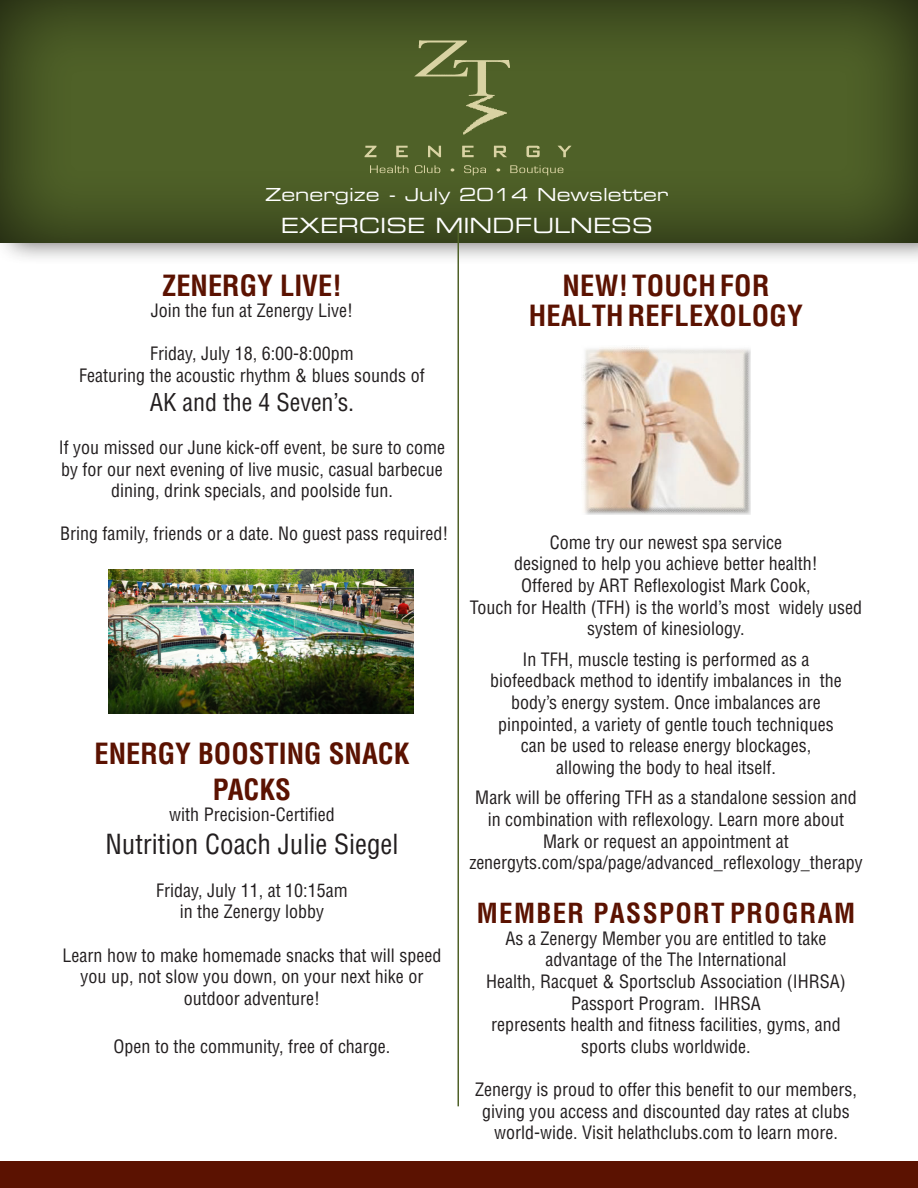
<style>
.page{position:relative;width:918px;height:1188px;background:#fff}
.page>*{position:absolute;margin:0;border:0;box-sizing:border-box;transform-origin:0 0}
.t1{font:700 condensed 28.5px/36px "Helvetica";color:#5b1201;text-align:center}
.t2{font:condensed 27px "Helvetica";color:#231f20}
.t3{font:700 condensed 27px "Helvetica";color:#5b1201}
.t4{font:condensed 24px "Helvetica";color:#231f20}
.t5{font:21px "Eurostile Extended Two";color:#fff}
.t6{font:condensed 18px/21.6px "Helvetica";color:#231f20;text-align:center}
.t7{font:18px "Eurostile Extended Two";color:#fff}
</style>
<div class="page">
<div style="left:0;top:0;width:918px;height:264px;background:#231f20;opacity:.75"></div>
<div style="left:0;top:0;width:918px;height:243px;background:#231f20;opacity:.75"></div>
<svg style="left:370px;top:165px;width:193px;height:10px"></svg>
<img style="left:364px;top:143px;width:208px;height:17px">
<img style="left:415px;top:40px;width:95px;height:96px">
<div style="left:0;top:1161px;width:918px;height:27px;background:#5b1201"></div>
<hr style="left:458px;top:224px;width:1px;height:882px;background:#4f6128">
<img style="left:108px;top:570px;width:306px;height:144px">
<img style="left:582px;top:347px;width:168px;height:167px">
<p class="t7" style="left:265px;top:182px;width:405px">Zenergize - July 2014 Newsletter</p>
<p class="t5" style="left:281px;top:211px;width:374px">EXERCISE MINDFULNESS</p>
<p class="t1" style="left:162px;top:267px;width:181px">ZENERGY LIVE!</p>
<p class="t6" style="left:151px;top:300px;width:204px">Join the fun at Zenergy Live!</p>
<p class="t6" style="left:150px;top:343px;width:205px">Friday, July 18, 6:00-8:00pm</p>
<p class="t6" style="left:79px;top:365px;width:347px">Featuring the acoustic rhythm &amp; blues sounds of</p>
<p class="t4" style="left:150px;top:387px;width:206px">AK and the 4 Seven’s.</p>
<p class="t6" style="left:59px;top:437px;width:388px">If you missed our June kick-off event, be sure to come by for our next evening of live music, casual barbecue dining, drink specials, and poolside fun.</p>
<p class="t6" style="left:60px;top:523px;width:390px">Bring family, friends or a date. No guest pass required!</p>
<p class="t1" style="left:94px;top:735px;width:317px">ENERGY BOOSTING SNACK<br>PACKS</p>
<p class="t6" style="left:169px;top:804px;width:167px">with Precision-Certified</p>
<p class="t2" style="left:105px;top:827px;width:295px">Nutrition Coach Julie Siegel</p>
<p class="t6" style="left:156px;top:879px;width:193px">Friday, July 11, at 10:15am</p>
<p class="t6" style="left:180px;top:901px;width:146px">in the Zenergy lobby</p>
<p class="t6" style="left:63px;top:944px;width:380px">Learn how to make homemade snacks that will speed you up, not slow you down, on your next hike or</p>
<p class="t6" style="left:184px;top:987px;width:138px">outdoor adventure!</p>
<p class="t6" style="left:114px;top:1036px;width:278px">Open to the community, free of charge.</p>
<p class="t1" style="left:563px;top:267px;width:208px">N E W ! T O U C H F O R</p>
<p class="t1" style="left:529px;top:297px;width:276px">H E A L T H R E F L E X O L O G Y</p>
<p class="t6" style="left:550px;top:531px;width:234px">Come try our newest spa service</p>
<p class="t6" style="left:514px;top:553px;width:305px">designed to help you achieve better health!</p>
<p class="t6" style="left:521px;top:575px;width:291px">Offered by ART Reflexologist Mark Cook,</p>
<p class="t6" style="left:470px;top:596px;width:394px">Touch for Health (TFH) is the world’s most widely used system of kinesiology.</p>
<p class="t6" style="left:522px;top:648px;width:289px">In TFH, muscle testing is performed as a</p>
<p class="t6" style="left:490px;top:670px;width:353px">biofeedback method to identify imbalances in the body’s energy system. Once imbalances are</p>
<p class="t6" style="left:498px;top:713px;width:337px">pinpointed, a variety of gentle touch techniques</p>
<p class="t6" style="left:521px;top:735px;width:292px">can be used to release energy blockages,</p>
<p class="t6" style="left:556px;top:756px;width:221px">allowing the body to heal itself.</p>
<p class="t6" style="left:475px;top:787px;width:383px">Mark will be offering TFH as a standalone session and</p>
<p class="t6" style="left:469px;top:809px;width:395px">in combination with reflexology. Learn more about<br>Mark or request an appointment at zenergyts.com/spa/page/advanced_reflexology_therapy</p>
<p class="t3" style="left:477px;top:896px;width:380px">M E M B E R P A S S P O R T P R O G R A M</p>
<p class="t6" style="left:506px;top:927px;width:322px">As a Zenergy Member you are entitled to take</p>
<p class="t6" style="left:546px;top:949px;width:242px">advantage of the The International</p>
<p class="t6" style="left:486px;top:971px;width:361px">Health, Racquet &amp; Sportsclub Association (IHRSA)<br>Passport Program. IHRSA</p>
<p class="t6" style="left:491px;top:1014px;width:351px">represents health and fitness facilities, gyms, and sports clubs worldwide.</p>
<p class="t6" style="left:475px;top:1079px;width:383px">Zenergy is proud to offer this benefit to our members, giving you access and discounted day rates at clubs world-wide. Visit helathclubs.com to learn more.</p>
</div>
